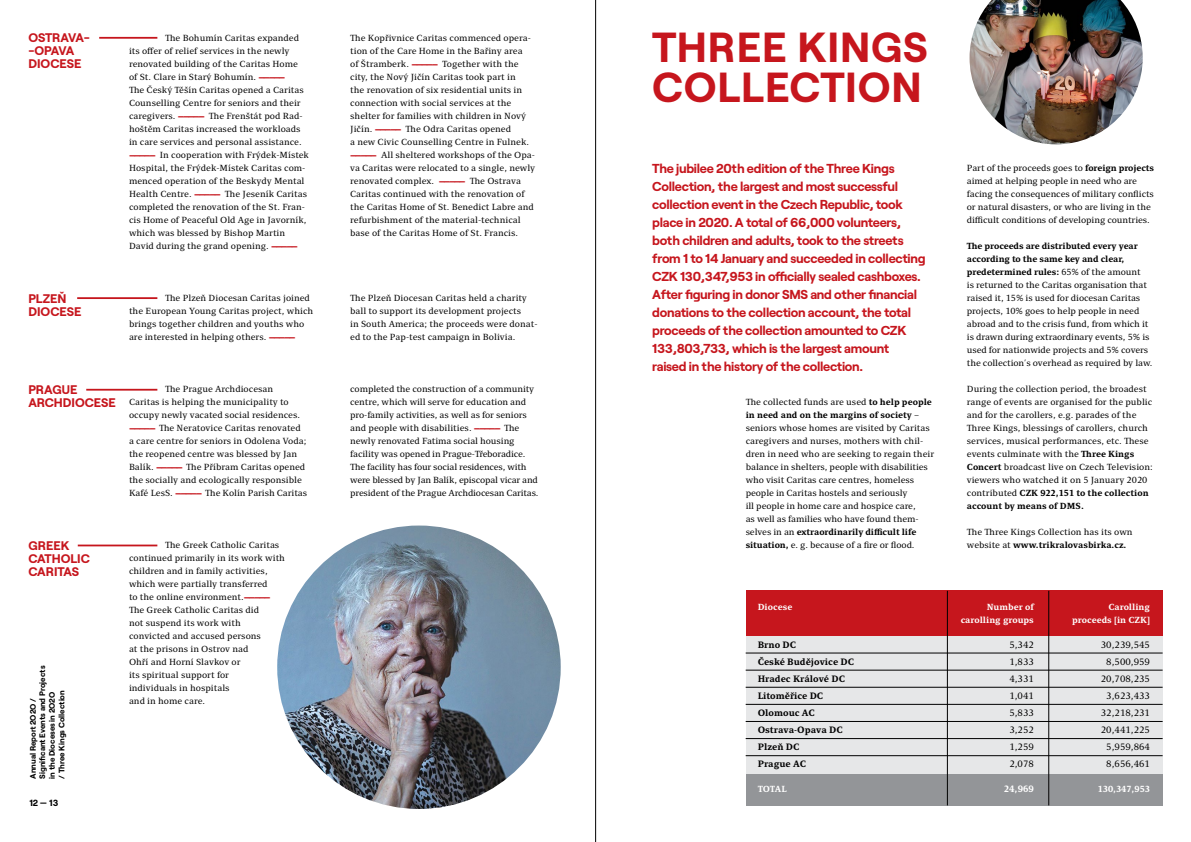
<style>
.page{position:relative;width:1191px;height:842px;background:#fff}
.page>*{position:absolute;margin:0;border:0;box-sizing:border-box;transform-origin:0 0}
.t1{font:700 42px/40px "Roobert";letter-spacing:.02em;color:#c6161d}
.t2{font:700 13px/18px "Roobert";letter-spacing:-.02em;color:#c6161d}
.t3{font:700 12.5px/13px "Roobert";color:#c6161d}
.t4{font:9.4px/17px "Clara Serif";color:#000;text-align:justify}
.t5{font:700 9.4px/17px "Clara Serif";color:#000}
.t6{font:700 9.4px "Clara Serif";color:#fff}
.t7{font:9px/13px "Clara Serif";color:#000}
.t8{font:700 9px/13px "Clara Serif";color:#fff;text-align:right}
.t9{font:700 9px "Roobert";color:#000}
.t10{font:700 8px/9.6px "Roobert";color:#000}
.s1{font-weight:700}
</style>
<div class="page">
<img style="left:969px;top:0;width:173px;height:144px">
<img style="left:277px;top:525px;width:284px;height:284px;border-radius:142px">
<hr style="left:99px;top:37px;width:58px;height:2px;background:#c6161d">
<hr style="left:77px;top:297px;width:80px;height:2px;background:#c6161d">
<hr style="left:86px;top:389px;width:71px;height:2px;background:#c6161d">
<hr style="left:78px;top:545px;width:79px;height:1px;background:#c6161d">
<div style="left:745px;top:591px;width:417px;height:45px;background:#c6161d"></div>
<div style="left:745px;top:772px;width:417px;height:34px;background:#939598"></div>
<div style="left:745px;top:636px;width:417px;height:137px;background:#e6e7e8"></div>
<hr style="left:745px;top:653px;width:417px;height:1px;background:#000">
<hr style="left:745px;top:721px;width:417px;height:1px;background:#000">
<hr style="left:745px;top:687px;width:417px;height:1px;background:#000">
<hr style="left:745px;top:755px;width:417px;height:1px;background:#000">
<hr style="left:745px;top:670px;width:417px;height:1px;background:#000">
<hr style="left:745px;top:738px;width:417px;height:1px;background:#000">
<hr style="left:745px;top:704px;width:417px;height:1px;background:#000">
<hr style="left:947px;top:591px;width:1px;height:214px;background:#000">
<hr style="left:1048px;top:591px;width:1px;height:214px;background:#000">
<hr style="left:595px;top:0;width:1px;height:842px;background:#000">
<h3 class="t3" style="left:28px;top:30px;width:63px">OSTRAVA--OPAVA<br>DIOCESE</h3>
<h3 class="t3" style="left:28px;top:291px;width:55px">PLZEŇ<br>DIOCESE</h3>
<p class="t7" style="left:129px;top:32px;width:181px;text-indent:36px">The Bohumín Caritas expanded its offer of relief services in the newly renovated building of the Caritas Home<br>of St. Clare in Starý Bohumín. <sup>_____<br></sup>The Český Těšín Caritas opened a Caritas Counselling Centre for seniors and their caregivers. <sup>_____</sup> The Frenštát pod Rad&shy;hoštěm Caritas increased the workloads in care services and personal assistance. <sup>_____</sup> In cooperation with Frýdek-Místek Hospital, the Frýdek-Místek Caritas com&shy;menced operation of the Beskydy Mental Health Centre. <sup>_____</sup> The Jeseník Caritas completed the renovation of the St. Fran&shy;cis Home of Peaceful Old Age in Javorník, which was blessed by Bishop Martin David during the grand opening. <sup>_____</sup></p>
<p class="t7" style="left:129px;top:292px;width:186px;text-indent:36px">The Plzeň Diocesan Caritas joined the European Young Caritas project, which brings together children and youths who are interested in helping others. <sup>_____</sup></p>
<h3 class="t3" style="left:28px;top:382px;width:89px">PRAGUE<br>ARCHDIOCESE</h3>
<p class="t7" style="left:129px;top:383px;width:180px;text-indent:36px">The Prague Archdiocesan<br>Caritas is helping the municipality to occupy newly vacated social residences. <sup>_____</sup> The Neratovice Caritas renovated a care centre for seniors in Odolena Voda; the reopened centre was blessed by Jan Balík. <sup>_____</sup> The Příbram Caritas opened the socially and ecologically responsible Kafé LesS. <sup>_____</sup> The Kolín Parish Caritas</p>
<h3 class="t3" style="left:28px;top:538px;width:63px">GREEK<br>CATHOLIC<br>CARITAS</h3>
<p class="t10" style="left:27px;top:779px;width:114px;rotate:-90deg">Annual Report 2O2O /<br>Significant Events and Projects in the Dioceses in 2O2O<br>/ Three Kings Collection</p>
<p class="t9" style="left:29px;top:796px;width:30px">12 — 13</p>
<p class="t7" style="left:129px;top:539px;width:158px;text-indent:36px">The Greek Catholic Caritas continued primarily in its work with children and in family activities, which were partially transferred<br>to the online environment.<sup>_____<br></sup>The Greek Catholic Caritas did<br>not suspend its work with<br>convicted and accused persons<br>at the prisons in Ostrov nad<br>Ohří and Horní Slavkov or<br>its spiritual support for<br>individuals in hospitals<br>and in home care.</p>
<p class="t7" style="left:350px;top:32px;width:186px">The Kopřivnice Caritas commenced opera&shy;tion of the Care Home in the Bařiny area<br>of Štramberk. <sup>_____</sup> Together with the city, the Nový Jičín Caritas took part in<br>the renovation of six residential units in connection with social services at the shelter for families with children in Nový Jičín. <sup>_____</sup> The Odra Caritas opened<br>a new Civic Counselling Centre in Fulnek. <sup>_____</sup> All sheltered workshops of the Opa&shy;va Caritas were relocated to a single, newly renovated complex. <sup>_____</sup> The Ostrava Caritas continued with the renovation of the Caritas Home of St. Benedict Labre and refurbishment of the material-technical base of the Caritas Home of St. Francis.</p>
<p class="t7" style="left:350px;top:292px;width:189px">The Plzeň Diocesan Caritas held a charity ball to support its development projects<br>in South America; the proceeds were donat&shy;ed to the Pap-test campaign in Bolivia.</p>
<p class="t7" style="left:350px;top:383px;width:190px">completed the construction of a community centre, which will serve for education and pro-family activities, as well as for seniors and people with disabilities. <sup>_____</sup> The newly renovated Fatima social housing facility was opened in Prague-Třeboradice.<br>The facility has four social residences, with were blessed by Jan Balík, episcopal vicar and president of the Prague Archdiocesan Caritas.</p>
<h1 class="t1" style="left:652px;top:23px;width:277px">THREE KINGS<br>COLLECTION</h1>
<p class="t2" style="left:652px;top:159px;width:275px">The jubilee 20th edition of the Three Kings Collection, the largest and most successful collection event in the Czech Republic, took place in 2020. A total of 66,000 volunteers, both children and adults, took to the streets from 1 to 14 January and succeeded in collecting CZK 130,347,953 in officially sealed cashboxes.<br>After figuring in donor SMS and other financial donations to the collection account, the total proceeds of the collection amounted to CZK 133,803,733, which is the largest amount raised in the history of the collection.</p>
<p class="t7" style="left:745px;top:396px;width:190px">The collected funds are used <span class="s1">to help people in need and on the margins of society</span> – seniors whose homes are visited by Caritas caregivers and nurses, mothers with chil&shy;dren in need who are seeking to regain their balance in shelters, people with disabilities who visit Caritas care centres, homeless people in Caritas hostels and seriously<br>ill people in home care and hospice care,<br>as well as families who have found them&shy;selves in an <span class="s1">extraordinarily difficult life situation,</span> e. g. because of a fire or flood.</p>
<p class="t8" style="left:757px;top:600px;width:36px">Diocese</p>
<p class="t5" style="left:757px;top:636px;width:98px">Brno DC<br>České Budějovice DC<br>Hradec Králové DC<br>Litoměřice DC<br>Olomouc AC<br>Ostrava-Opava DC<br>Plzeň DC<br>Prague AC</p>
<p class="t8" style="left:757px;top:782px;width:30px">TOTAL</p>
<p class="t7" style="left:967px;top:162px;width:189px">Part of the proceeds goes to <span class="s1">foreign projects </span>aimed at helping people in need who are facing the consequences of military conflicts or natural disasters, or who are living in the difficult conditions of developing countries.</p>
<p class="t7" style="left:967px;top:240px;width:187px"><span class="s1">The proceeds are distributed every year according to the same key and clear, predetermined rules:</span> 65% of the amount<br>is returned to the Caritas organisation that raised it, 15% is used for diocesan Caritas projects, 10% goes to help people in need abroad and to the crisis fund, from which it is drawn during extraordinary events, 5% is used for nationwide projects and 5% covers the collection’s overhead as required by law.</p>
<p class="t7" style="left:967px;top:383px;width:187px">During the collection period, the broadest range of events are organised for the public and for the carollers, e.g. parades of the Three Kings, blessings of carollers, church services, musical performances, etc. These events culminate with the <span class="s1">Three Kings Concert</span> broadcast live on Czech Television: viewers who watched it on 5 January 2020 contributed <span class="s1">CZK 922,151 to the collection account by means of DMS.</span></p>
<p class="t7" style="left:967px;top:526px;width:167px">The Three Kings Collection has its own website at <span class="s1">www.trikralovasbirka.cz.</span></p>
<p class="t8" style="left:960px;top:600px;width:75px">Number of carolling groups</p>
<p class="t4" style="left:1009px;top:636px;width:26px">5,342<br>1,833<br>4,331<br>1,041<br>5,833<br>3,252<br>1,259<br>2,078</p>
<p class="t6" style="left:1004px;top:783px;width:32px">24,969</p>
<p class="t8" style="left:1072px;top:600px;width:79px">Carolling proceeds [in CZK]</p>
<p class="t4" style="left:1100px;top:636px;width:51px;text-align:center">30,239,545<br>8,500,959<br>20,708,235<br>3,623,433<br>32,218,231<br>20,441,225<br>5,959,864<br>8,656,461</p>
<p class="t8" style="left:1097px;top:782px;width:54px">130,347,953</p>
</div>
